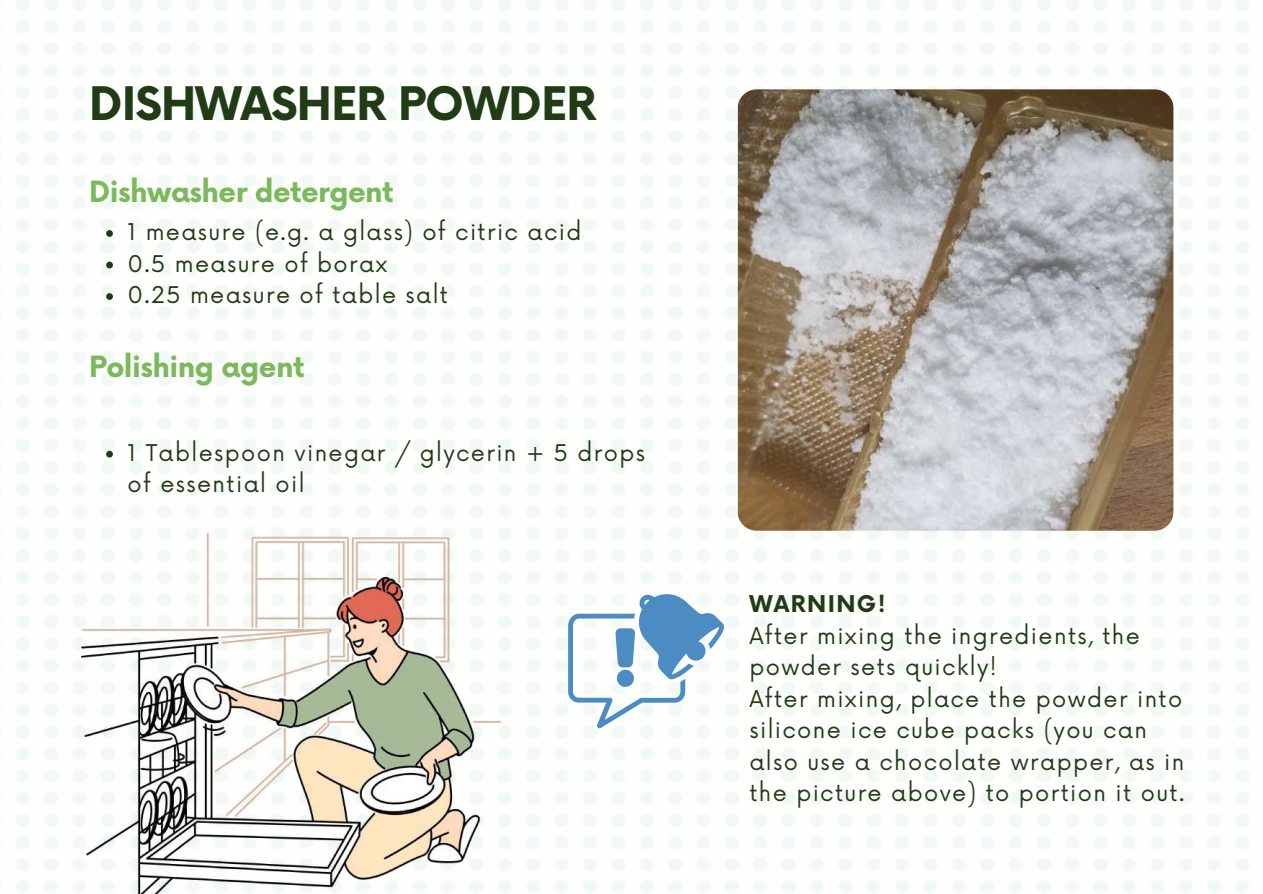
<style>
.page{position:relative;width:1263px;height:894px;background:#fff}
.page>*{position:absolute;margin:0;border:0;box-sizing:border-box;transform-origin:0 0}
.t1{font:700 45px "Now";letter-spacing:-.02em;color:#203b15}
.t2{font:700 28.5px "Now";letter-spacing:-.02em;color:#7cb85c}
.t3{font:22.5px/31.5px "Now";letter-spacing:.06em;color:#203b15}
.t4{font:700 22.5px "Now";letter-spacing:.06em;color:#203b15}
</style>
<div class="page">
<img style="left:16px;top:0;width:1233px;height:892px">
<img style="left:737px;top:89px;width:437px;height:441px;border-radius:19px">
<img style="left:81px;top:533px;width:420px;height:360px">
<svg style="left:568px;top:592px;width:159px;height:136px"></svg>
<svg style="left:106px;top:230px;width:7px;height:7px"></svg>
<svg style="left:106px;top:261px;width:7px;height:7px"></svg>
<svg style="left:106px;top:293px;width:7px;height:7px"></svg>
<svg style="left:106px;top:450px;width:7px;height:7px"></svg>
<h1 class="t1" style="left:89px;top:79px;width:509px">DISHWASHER POWDER</h1>
<p class="t2" style="left:89px;top:177px;width:306px">Dishwasher detergent</p>
<p class="t3" style="left:128px;top:217px;width:455px">1 measure (e.g. a glass) of citric acid<br>0.5 measure of borax<br>0.25 measure of table salt</p>
<p class="t2" style="left:89px;top:351px;width:217px">Polishing agent</p>
<p class="t3" style="left:128px;top:438px;width:519px">1 Tablespoon vinegar / glycerin + 5 drops of essential oil</p>
<p class="t4" style="left:749px;top:592px;width:138px">WARNING!</p>
<p class="t3" style="left:749px;top:621px;width:437px">After mixing the ingredients, the powder sets quickly!<br>After mixing, place the powder into silicone ice cube packs (you can also use a chocolate wrapper, as in the picture above) to portion it out.</p>
</div>
